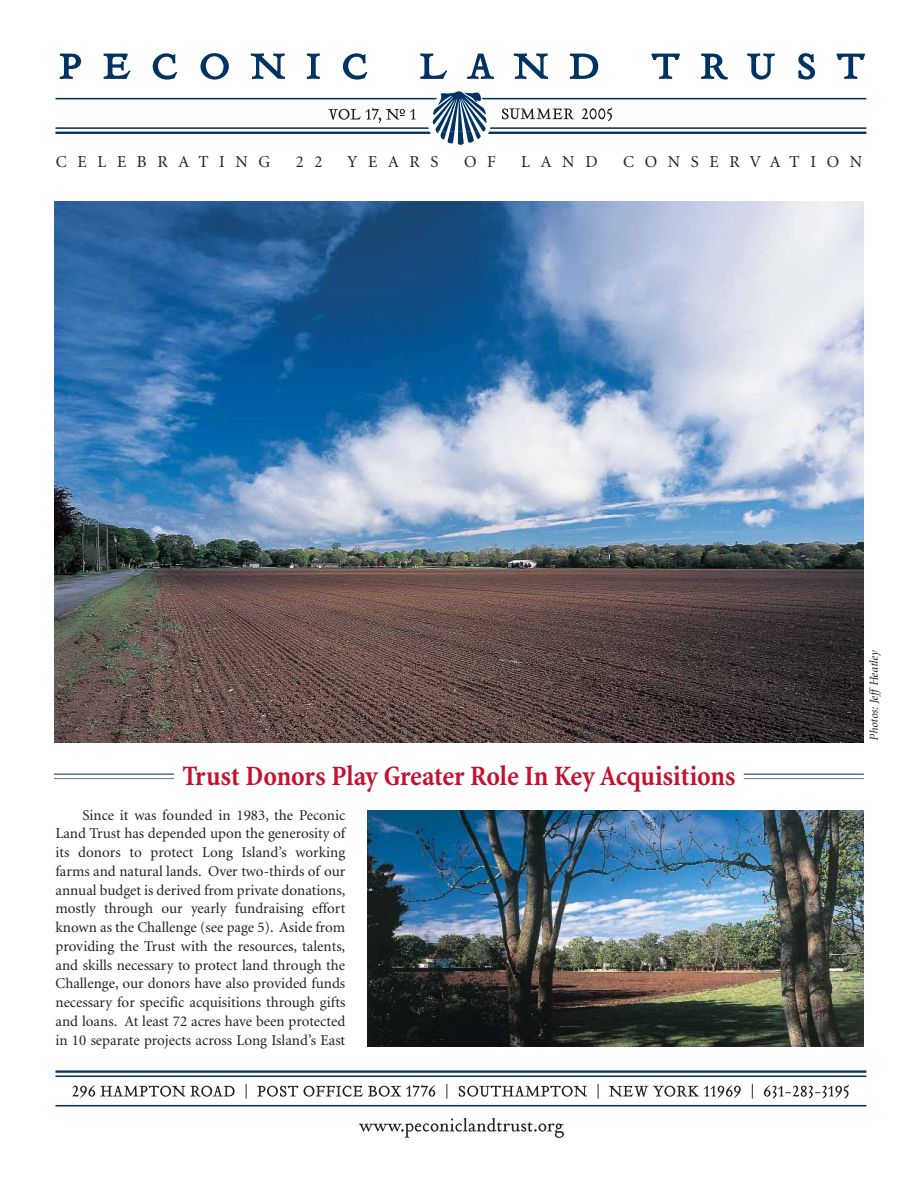
<style>
.page{position:relative;width:918px;height:1188px;background:#fff}
.page>*{position:absolute;margin:0;border:0;box-sizing:border-box;transform-origin:0 0}
.t1{font:700 condensed 28.5px "Minion";letter-spacing:-.005em;color:#c41130}
.t2{font:16.65px "Minion";letter-spacing:.64em;color:#231f20}
.t3{font:15px/18.8px "Minion";color:#231f20;text-align:justify}
.t4{font:italic 12px "Minion";color:#231f20}
</style>
<div class="page">
<hr style="left:54px;top:774px;width:120px;height:1px;background:#002a5c">
<hr style="left:54px;top:778px;width:120px;height:1px;background:#61769f">
<hr style="left:744px;top:774px;width:120px;height:1px;background:#002a5c">
<hr style="left:744px;top:778px;width:120px;height:1px;background:#61769f">
<img style="left:54px;top:202px;width:810px;height:540px">
<img style="left:368px;top:811px;width:496px;height:235px">
<svg style="left:60px;top:54px;width:21px;height:25px"></svg>
<svg style="left:104px;top:54px;width:27px;height:25px"></svg>
<svg style="left:153px;top:53px;width:24px;height:27px"></svg>
<svg style="left:201px;top:53px;width:28px;height:27px"></svg>
<svg style="left:251px;top:53px;width:34px;height:26px"></svg>
<svg style="left:307px;top:53px;width:13px;height:26px"></svg>
<svg style="left:343px;top:53px;width:24px;height:27px"></svg>
<svg style="left:420px;top:53px;width:27px;height:26px"></svg>
<svg style="left:467px;top:54px;width:27px;height:25px"></svg>
<svg style="left:514px;top:53px;width:34px;height:26px"></svg>
<svg style="left:570px;top:54px;width:28px;height:25px"></svg>
<svg style="left:651px;top:54px;width:29px;height:25px"></svg>
<svg style="left:701px;top:54px;width:27px;height:26px"></svg>
<svg style="left:747px;top:53px;width:28px;height:27px"></svg>
<svg style="left:798px;top:53px;width:17px;height:27px"></svg>
<svg style="left:836px;top:54px;width:29px;height:25px"></svg>
<hr style="left:56px;top:127px;width:810px;height:2px;background:#003263">
<hr style="left:56px;top:132px;width:810px;height:2px;background:#003263">
<hr style="left:56px;top:98px;width:810px;height:1px;background:#003263">
<div style="left:428px;top:89px;width:63px;height:63px;background:#fff;border-radius:50%"></div>
<svg style="left:433px;top:91px;width:54px;height:54px"></svg>
<svg style="left:328px;top:108px;width:87px;height:15px"></svg>
<svg style="left:581px;top:108px;width:31px;height:13px"></svg>
<svg style="left:502px;top:108px;width:72px;height:11px"></svg>
<hr style="left:56px;top:1075px;width:810px;height:2px;background:#003263">
<hr style="left:56px;top:1070px;width:810px;height:3px;background:#003263">
<svg style="left:72px;top:1085px;width:163px;height:13px"></svg>
<svg style="left:246px;top:1084px;width:1px;height:15px"></svg>
<svg style="left:257px;top:1086px;width:41px;height:11px"></svg>
<svg style="left:304px;top:1085px;width:131px;height:12px"></svg>
<svg style="left:446px;top:1084px;width:1px;height:15px"></svg>
<svg style="left:459px;top:1086px;width:128px;height:11px"></svg>
<svg style="left:598px;top:1084px;width:1px;height:15px"></svg>
<svg style="left:609px;top:1085px;width:132px;height:13px"></svg>
<svg style="left:752px;top:1084px;width:1px;height:15px"></svg>
<svg style="left:764px;top:1085px;width:85px;height:13px"></svg>
<svg style="left:359px;top:1118px;width:205px;height:20px"></svg>
<hr style="left:56px;top:1105px;width:810px;height:2px;background:#003263">
<p class="t2" style="left:56px;top:155px;width:216px">CELEBRATING</p>
<p class="t2" style="left:296px;top:155px;width:28px">2 2</p>
<p class="t2" style="left:347px;top:155px;width:92px">YEARS</p>
<p class="t2" style="left:464px;top:155px;width:33px">O F</p>
<p class="t2" style="left:521px;top:155px;width:78px">LAND</p>
<p class="t2" style="left:623px;top:155px;width:241px">CONSERVATION</p>
<h1 class="t1" style="left:183px;top:765px;width:555px">Trust Donors Play Greater Role In Key Acquisitions</h1>
<p class="t3" style="left:56px;top:807px;width:291px;text-indent:27px">Since it was founded in 1983, the Peconic Land Trust has depended upon the generosity of its donors to protect Long Island’s working farms and natural lands. Over two-thirds of our annual budget is derived from private donations, mostly through our yearly fundraising effort known as the Challenge (see page 5). Aside from providing the Trust with the resources, talents, and skills necessary to protect land through the Challenge, our donors have also provided funds necessary for specific acquisitions through gifts and loans. At least 72 acres have been protected in 10 separate projects across Long Island’s East</p>
<p class="t4" style="left:869px;top:741px;width:92px;rotate:-90deg">Photos: Jeff Heatley</p>
</div>
